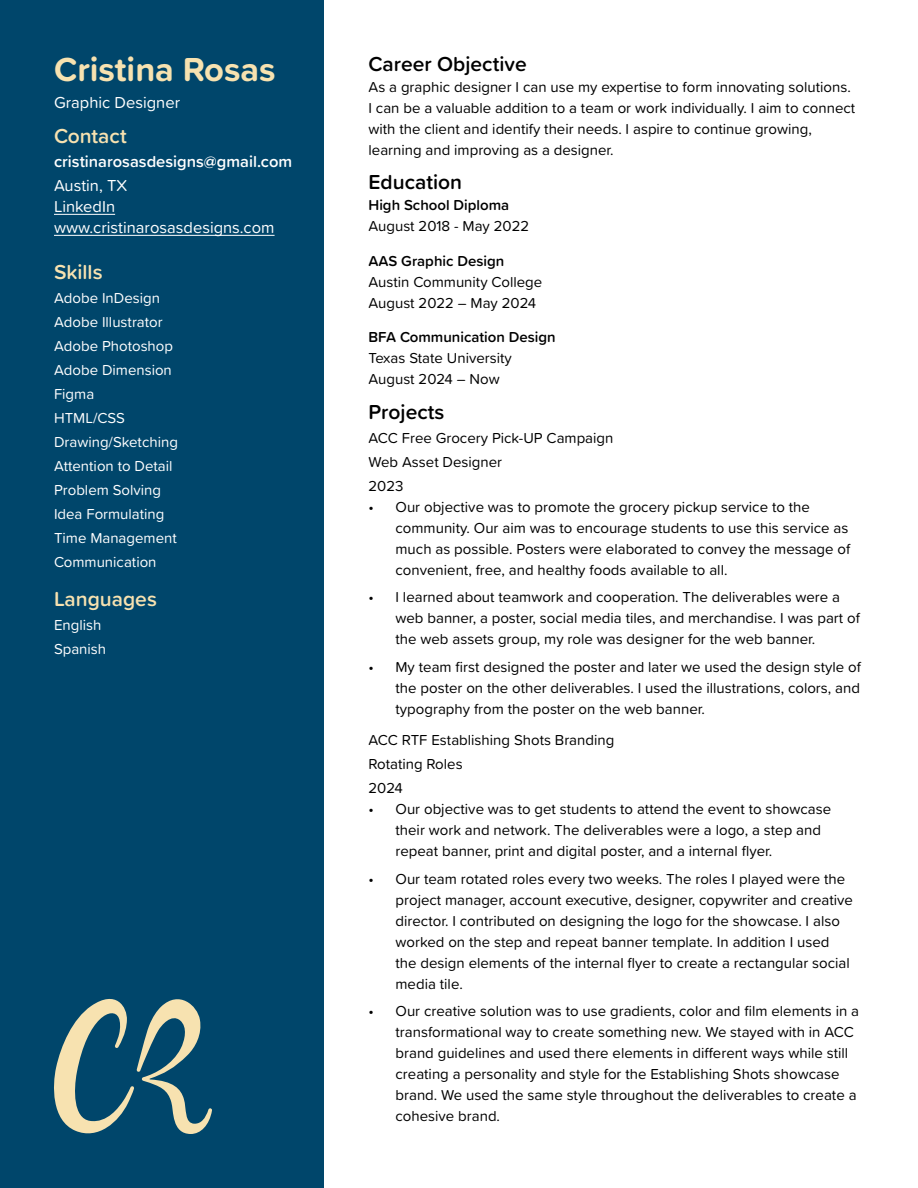
<style>
.page{position:relative;width:918px;height:1188px;background:#fff}
.page>*{position:absolute;margin:0;border:0;box-sizing:border-box;transform-origin:0 0}
.t1{font:700 34.5px "Proxima Soft";color:#f7e2b0}
.t2{font:600 21px "Proxima Soft";color:#000}
.t3{font:600 21px "Proxima Soft";color:#f7e2b0}
.t4{font:16.5px/21px "Proxima Soft";color:#fff}
.t5{font:600 16.5px "Proxima Soft";color:#fff}
.t6{font:15px/21px "Proxima Soft";color:#000}
.t7{font:15px/24px "Proxima Soft";color:#fff}
.t8{font:600 15px "Proxima Soft";color:#000}
</style>
<div class="page">
<div style="left:0;top:0;width:323px;height:1188px;background:#00466b"></div>
<hr style="left:54px;top:214px;width:61px;height:1px;background:#fff">
<hr style="left:54px;top:235px;width:221px;height:1px;background:#fff">
<svg style="left:54px;top:998px;width:158px;height:136px"></svg>
<h1 class="t1" style="left:54px;top:44px;width:223px">Cristina Rosas</h1>
<p class="t4" style="left:54px;top:91px;width:128px">Graphic Designer</p>
<h2 class="t3" style="left:54px;top:120px;width:74px">Contact</h2>
<p class="t5" style="left:54px;top:149px;width:240px">cristinarosasdesigns@gmail.com</p>
<p class="t4" style="left:54px;top:174px;width:222px">Austin, TX<br>LinkedIn www.cristinarosasdesigns.com</p>
<h2 class="t3" style="left:54px;top:256px;width:50px">Skills</h2>
<p class="t7" style="left:54px;top:285px;width:126px">Adobe InDesign<br>Adobe Illustrator<br>Adobe Photoshop<br>Adobe Dimension<br>Figma<br>HTML/CSS<br>Drawing/Sketching<br>Attention to Detail<br>Problem Solving<br>Idea Formulating<br>Time Management<br>Communication</p>
<h2 class="t3" style="left:54px;top:583px;width:104px">Languages</h2>
<p class="t7" style="left:54px;top:612px;width:54px">English<br>Spanish</p>
<h2 class="t2" style="left:369px;top:48px;width:160px">Career Objective</h2>
<p class="t6" style="left:369px;top:75px;width:488px">As a graphic designer I can use my expertise to form innovating solutions.<br>I can be a valuable addition to a team or work individually. I aim to connect with the client and identify their needs. I aspire to continue growing, learning and improving as a designer.</p>
<h2 class="t2" style="left:369px;top:166px;width:95px">Education</h2>
<p class="t8" style="left:369px;top:194px;width:142px">High School Diploma</p>
<p class="t6" style="left:369px;top:215px;width:162px">August 2018 - May 2022</p>
<p class="t8" style="left:369px;top:249px;width:137px">AAS Graphic Design</p>
<p class="t6" style="left:369px;top:270px;width:175px">Austin Community College<br>August 2022 – May 2024</p>
<p class="t8" style="left:369px;top:326px;width:189px">BFA Communication Design</p>
<p class="t6" style="left:369px;top:347px;width:145px">Texas State University<br>August 2024 – Now</p>
<h2 class="t2" style="left:369px;top:396px;width:77px">Projects</h2>
<p class="t6" style="left:369px;top:425px;width:246px;line-height:24px">ACC Free Grocery Pick-UP Campaign<br>Web Asset Designer<br>2023</p>
<p class="t6" style="left:396px;top:495px;width:456px;text-indent:-27px">• Our objective was to promote the grocery pickup service to the community. Our aim was to encourage students to use this service as much as possible. Posters were elaborated to convey the message of convenient, free, and healthy foods available to all.</p>
<p class="t6" style="left:396px;top:586px;width:466px;text-indent:-27px">• I learned about teamwork and cooperation. The deliverables were a web banner, a poster, social media tiles, and merchandise. I was part of the web assets group, my role was designer for the web banner.</p>
<p class="t6" style="left:396px;top:656px;width:467px;text-align:justify;text-indent:-27px">• My team first designed the poster and later we used the design style of the poster on the other deliverables. I used the illustrations, colors, and typography from the poster on the web banner.</p>
<p class="t6" style="left:369px;top:727px;width:247px;line-height:24px">ACC RTF Establishing Shots Branding<br>Rotating Roles<br>2024</p>
<p class="t6" style="left:396px;top:798px;width:437px;text-indent:-27px">• Our objective was to get students to attend the event to showcase their work and network. The deliverables were a logo, a step and repeat banner, print and digital poster, and a internal flyer.</p>
<p class="t6" style="left:396px;top:867px;width:459px;text-indent:-27px">• Our team rotated roles every two weeks. The roles I played were the project manager, account executive, designer, copywriter and creative director. I contributed on designing the logo for the showcase. I also worked on the step and repeat banner template. In addition I used the design elements of the internal flyer to create a rectangular social media tile.</p>
<p class="t6" style="left:396px;top:1000px;width:465px;text-indent:-27px">• Our creative solution was to use gradients, color and film elements in a transformational way to create something new. We stayed with in ACC brand guidelines and used there elements in different ways while still creating a personality and style for the Establishing Shots showcase brand. We used the same style throughout the deliverables to create a cohesive brand.</p>
</div>
